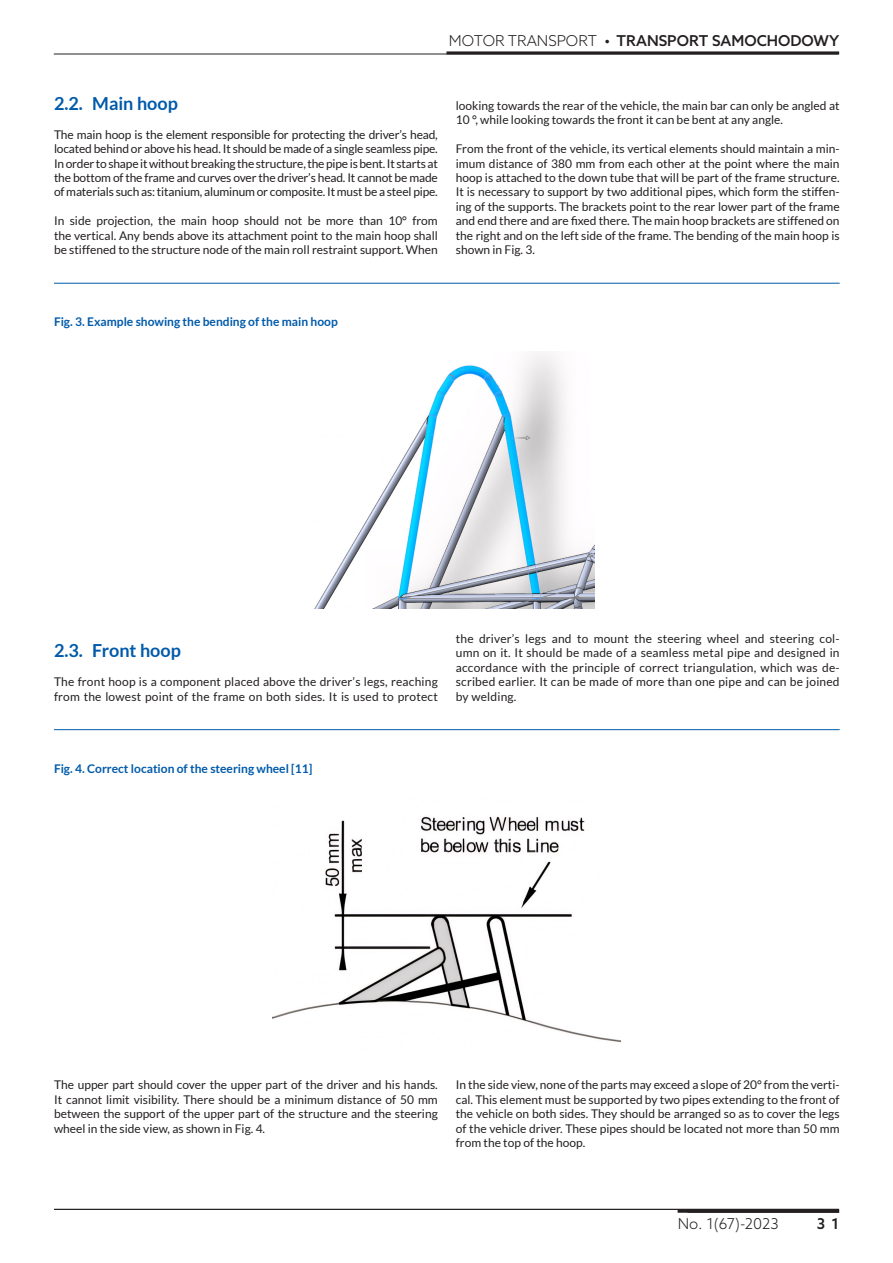
<style>
.page{position:relative;width:893px;height:1263px;background:#fff}
.page>*{position:absolute;margin:0;border:0;box-sizing:border-box;transform-origin:0 0}
.t1{font:700 18px "Lato";color:#015aaa}
.t2{font:500 15px "Azo Sans";color:#231f20}
.t3{font:300 15px "Azo Sans";color:#231f20}
.t4{font:12px/14.4px "Lato";color:#231f20;text-align:justify}
.t5{font:700 12px "Lato";color:#015aaa}
.s1{font-weight:300}
</style>
<div class="page">
<hr style="left:54px;top:54px;width:785px;height:1px;background:#231f20">
<hr style="left:446px;top:51px;width:393px;height:3px;background:#231f20">
<hr style="left:54px;top:1209px;width:785px;height:1px;background:#231f20">
<hr style="left:678px;top:1210px;width:161px;height:3px;background:#231f20">
<hr style="left:54px;top:283px;width:786px;height:1px;background:#015aaa">
<hr style="left:54px;top:729px;width:786px;height:1px;background:#015aaa">
<img style="left:315px;top:353px;width:279px;height:255px">
<img style="left:273px;top:816px;width:347px;height:226px">
<p class="t2" style="left:449px;top:31px;width:392px"><span class="s1">MOTOR TRANSPORT</span> • TRANSPORT SAMOCHODOWY</p>
<h1 class="t1" style="left:54px;top:93px;width:125px">2.2. Main hoop</h1>
<p class="t4" style="left:54px;top:127px;width:385px">The main hoop is the element responsible for protecting the driver’s head, located behind or above his head. It should be made of a single seamless pipe.<br>In order to shape it without breaking the structure, the pipe is bent. It starts at the bottom of the frame and curves over the driver’s head. It cannot be made of materials such as: titanium, aluminum or composite. It must be a steel pipe.</p>
<p class="t4" style="left:54px;top:214px;width:385px">In side projection, the main hoop should not be more than 10° from the vertical. Any bends above its attachment point to the main hoop shall be stiffened to the structure node of the main roll restraint support. When</p>
<p class="t4" style="left:456px;top:98px;width:385px">looking towards the rear of the vehicle, the main bar can only be angled at<br>10 °, while looking towards the front it can be bent at any angle.</p>
<p class="t4" style="left:456px;top:142px;width:385px">From the front of the vehicle, its vertical elements should maintain a min&shy;imum distance of 380 mm from each other at the point where the main hoop is attached to the down tube that will be part of the frame structure.<br>It is necessary to support by two additional pipes, which form the stiffen&shy;ing of the supports. The brackets point to the rear lower part of the frame and end there and are fixed there. The main hoop brackets are stiffened on the right and on the left side of the frame. The bending of the main hoop is shown in Fig. 3.</p>
<p class="t5" style="left:54px;top:315px;width:285px">Fig. 3. Example showing the bending of the main hoop</p>
<h1 class="t1" style="left:54px;top:640px;width:128px">2.3. Front hoop</h1>
<p class="t4" style="left:54px;top:674px;width:385px">The front hoop is a component placed above the driver’s legs, reaching from the lowest point of the frame on both sides. It is used to protect</p>
<p class="t4" style="left:456px;top:631px;width:385px">the driver’s legs and to mount the steering wheel and steering col&shy;umn on it. It should be made of a seamless metal pipe and designed in accordance with the principle of correct triangulation, which was de&shy;scribed earlier. It can be made of more than one pipe and can be joined by welding.</p>
<p class="t5" style="left:54px;top:761px;width:260px">Fig. 4. Correct location of the steering wheel [11]</p>
<p class="t4" style="left:54px;top:1078px;width:385px">The upper part should cover the upper part of the driver and his hands.<br>It cannot limit visibility. There should be a minimum distance of 50 mm between the support of the upper part of the structure and the steering wheel in the side view, as shown in Fig. 4.</p>
<p class="t4" style="left:456px;top:1078px;width:385px">In the side view, none of the parts may exceed a slope of 20° from the verti&shy;cal. This element must be supported by two pipes extending to the front of the vehicle on both sides. They should be arranged so as to cover the legs of the vehicle driver. These pipes should be located not more than 50 mm from the top of the hoop.</p>
<p class="t3" style="left:678px;top:1214px;width:102px">No. 1(67)-2023</p>
<p class="t2" style="left:817px;top:1214px;width:24px">3 1</p>
</div>
